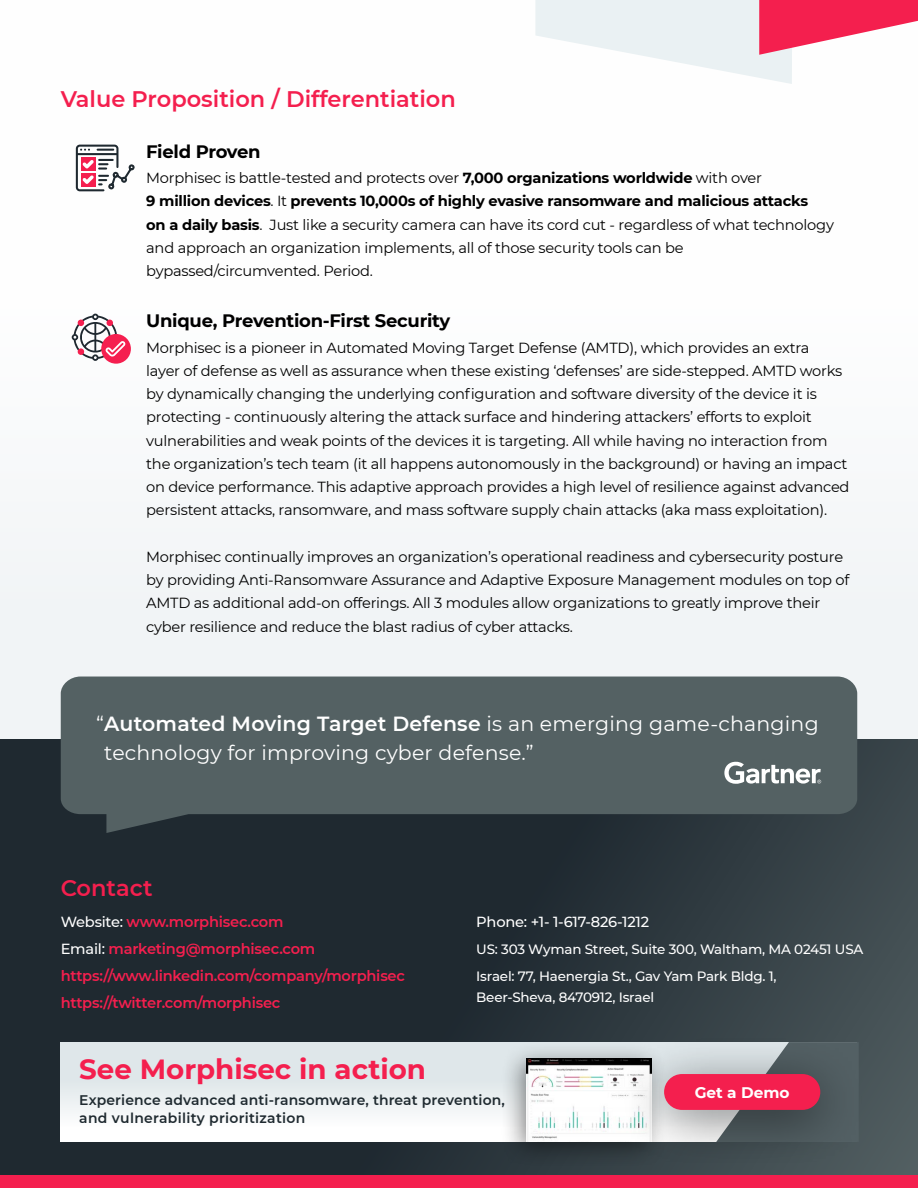
<style>
.page{position:relative;width:918px;height:1188px;background:#fff}
.page>*{position:absolute;margin:0;border:0;box-sizing:border-box;transform-origin:0 0}
.t1{font:700 27.75px "Montserrat";color:#f41f4e}
.t2{font:600 22.5px "Montserrat";color:#f41f4e}
.t3{font:20.4px/29.2px "Montserrat";letter-spacing:.01em;color:#fff}
.t4{font:700 18px "Montserrat";letter-spacing:-.015em;color:#000}
.t5{font:700 15.3px "Montserrat";color:#fff}
.t6{font:14.7px/23.2px "Montserrat";letter-spacing:-.015em;color:#000}
.t7{font:600 14.7px "Montserrat";letter-spacing:-.015em;color:#f41f4e}
.t8{font:500 14.7px "Montserrat";letter-spacing:-.015em;color:#fff}
.t9{font:600 13.95px/18.6px "Montserrat";letter-spacing:.01em;color:#1f2a30}
.t10{font:500 13.5px/21px "Montserrat";letter-spacing:-.015em;color:#fff}
.s1{font-weight:700}
.s2{font-weight:600}
.s3{font-weight:500;color:#fff}
</style>
<div class="page">
<div style="left:0;top:0;width:918px;height:759px;background:#fbfcfc"></div>
<svg style="left:0;top:740px;width:918px;height:435px;background:#283239"></svg>
<svg style="left:61px;top:677px;width:796px;height:156px;background:#4e5b5d"></svg>
<svg style="left:724px;top:762px;width:97px;height:22px"></svg>
<svg style="left:536px;top:0;width:382px;height:84px"></svg>
<div style="left:61px;top:1042px;width:796px;height:100px;background:linear-gradient(to bottom,#d6e0e4,#fff)"></div>
<div style="left:500px;top:1042px;width:168px;height:127px;background:#000;opacity:.46"></div>
<img style="left:527px;top:1058px;width:91px;height:84px">
<div style="left:618px;top:1035px;width:249px;height:134px;background:#000;opacity:.5"></div>
<div style="left:664px;top:1074px;width:156px;height:36px;background:#f41f4e;border-radius:18px"></div>
<div style="left:0;top:1175px;width:918px;height:13px;background:#f41f4e"></div>
<svg style="left:75px;top:144px;width:60px;height:48px"></svg>
<svg style="left:101px;top:334px;width:30px;height:30px"></svg>
<svg style="left:72px;top:314px;width:54px;height:47px"></svg>
<p class="t2" style="left:61px;top:83px;width:397px">Value Proposition / Differentiation</p>
<p class="t4" style="left:146px;top:138px;width:116px">Field Proven</p>
<p class="t6" style="left:146px;top:166px;width:689px">Morphisec is battle-tested and protects over <span class="s1">7,000 organizations worldwide</span> with over<br><span class="s1">9 million devices</span>. It <span class="s1">prevents 10,000s of highly evasive ransomware and malicious attacks<br>on a daily basis</span>. Just like a security camera can have its cord cut - regardless of what technology and approach an organization implements, all of those security tools can be bypassed/circumvented. Period.</p>
<p class="t4" style="left:146px;top:308px;width:306px">Unique, Prevention-First Security</p>
<p class="t6" style="left:146px;top:335px;width:705px">Morphisec is a pioneer in Automated Moving Target Defense (AMTD), which provides an extra<br>layer of defense as well as assurance when these existing ‘defenses’ are side-stepped. AMTD works by dynamically changing the underlying configuration and software diversity of the device it is protecting - continuously altering the attack surface and hindering attackers’ efforts to exploit vulnerabilities and weak points of the devices it is targeting. All while having no interaction from the organization’s tech team (it all happens autonomously in the background) or having an impact on device performance. This adaptive approach provides a high level of resilience against advanced persistent attacks, ransomware, and mass software supply chain attacks (aka mass exploitation).</p>
<p class="t6" style="left:146px;top:544px;width:705px">Morphisec continually improves an organization’s operational readiness and cybersecurity posture by providing Anti-Ransomware Assurance and Adaptive Exposure Management modules on top of AMTD as additional add-on offerings. All 3 modules allow organizations to greatly improve their cyber resilience and reduce the blast radius of cyber attacks.</p>
<p class="t3" style="left:104px;top:708px;width:716px;text-indent:-8px">“<span class="s2">Automated Moving Target Defense</span> is an emerging game-changing technology for improving cyber defense.”</p>
<p class="t2" style="left:61px;top:872px;width:93px">Contact</p>
<p class="t7" style="left:61px;top:912px;width:224px"><span class="s3">Website:</span> www.morphisec.com</p>
<p class="t7" style="left:61px;top:939px;width:256px"><span class="s3">Email:</span> marketing@morphisec.com</p>
<p class="t7" style="left:61px;top:966px;width:346px">https://www.linkedin.com/company/morphisec</p>
<p class="t7" style="left:61px;top:993px;width:221px">https://twitter.com/morphisec</p>
<p class="t8" style="left:476px;top:912px;width:174px">Phone: +1- 1-617-826-1212</p>
<p class="t10" style="left:476px;top:939px;width:389px">US: 303 Wyman Street, Suite 300, Waltham, MA 02451 USA</p>
<p class="t10" style="left:476px;top:966px;width:302px">Israel: 77, Haenergia St., Gav Yam Park Bldg. 1,<br>Beer-Sheva, 8470912, Israel</p>
<p class="t1" style="left:79px;top:1049px;width:348px">See Morphisec in action</p>
<p class="t9" style="left:79px;top:1090px;width:427px">Experience advanced anti-ransomware, threat prevention, and vulnerability prioritization</p>
<p class="t5" style="left:695px;top:1082px;width:96px">Get a Demo</p>
</div>
